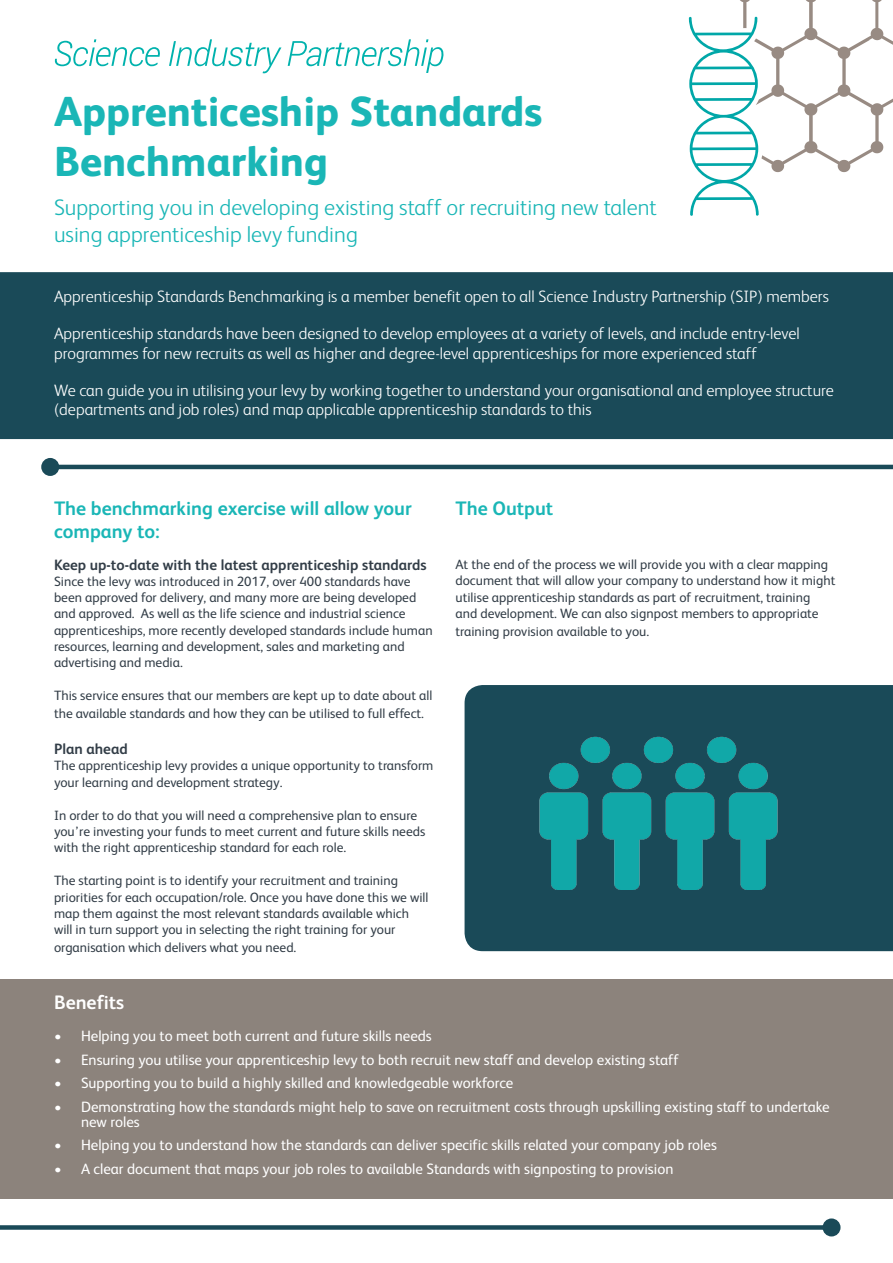
<style>
.page{position:relative;width:893px;height:1263px;background:#fff}
.page>*{position:absolute;margin:0;border:0;box-sizing:border-box;transform-origin:0 0}
.t1{font:800 42px/50.4px "FS Albert";color:#1ab6b6}
.Highlight_Header{font:300 22.5px/27px "FS Albert";color:#1ab6b6}
.Highlight_Header-2{font:700 19.5px/23.4px "FS Albert";color:#1ab6b6}
.Futures_-_Text{font:700 19.5px "FS Albert";color:#fff}
.Futures_-_Text-2{font:300 16.5px/19.8px "FS Albert";color:#fff}
.t2{font:15px/15px "FS Albert";color:#fff}
.Futures_-_Text-3{font:700 15px "FS Albert";color:#323d47}
.Futures_-_Text-4{font:13.5px/16.2px "FS Albert";color:#323d47}
</style>
<div class="page">
<svg style="left:689px;top:0;width:204px;height:216px"></svg>
<div style="left:0;top:272px;width:893px;height:167px;background:#1a4a58"></div>
<div style="left:465px;top:685px;width:428px;height:266px;background:#1a4a58"></div>
<img style="left:484px;top:685px;width:349px;height:266px">
<div style="left:0;top:1225px;width:831px;height:5px;background:#1a4a58"></div>
<div style="left:822px;top:1218px;width:18px;height:18px;background:#1a4a58;border-radius:50%"></div>
<hr style="left:50px;top:465px;width:843px;height:4px;background:#1a4a58">
<div style="left:41px;top:458px;width:18px;height:18px;background:#1a4a58;border-radius:50%"></div>
<div style="left:0;top:979px;width:893px;height:220px;background:#8c837c"></div>
<svg style="left:55px;top:39px;width:105px;height:27px"></svg>
<svg style="left:169px;top:39px;width:112px;height:34px"></svg>
<svg style="left:288px;top:39px;width:156px;height:34px"></svg>
<p class="t1" style="left:54px;top:86px;width:490px">Apprenticeship Standards<br>Benchmarking</p>
<p class="Highlight_Header" style="left:54px;top:193px;width:604px">Supporting you in developing existing staff or recruiting new talent using apprenticeship levy funding</p>
<p class="Futures_-_Text-2" style="left:54px;top:287px;width:776px">Apprenticeship Standards Benchmarking is a member benefit open to all Science Industry Partnership (SIP) members</p>
<p class="Futures_-_Text-2" style="left:54px;top:323px;width:747px">Apprenticeship standards have been designed to develop employees at a variety of levels, and include entry-level programmes for new recruits as well as higher and degree-level apprenticeships for more experienced staff</p>
<p class="Futures_-_Text-2" style="left:54px;top:380px;width:781px">We can guide you in utilising your levy by working together to understand your organisational and employee structure (departments and job roles) and map applicable apprenticeship standards to this</p>
<p class="Highlight_Header-2" style="left:54px;top:496px;width:359px">The benchmarking exercise will allow your company to:</p>
<p class="Highlight_Header-2" style="left:455px;top:496px;width:99px">The Output</p>
<p class="Futures_-_Text-3" style="left:54px;top:556px;width:374px">Keep up-to-date with the latest apprenticeship standards</p>
<p class="Futures_-_Text-4" style="left:54px;top:573px;width:380px">Since the levy was introduced in 2017, over 400 standards have been approved for delivery, and many more are being developed and approved. As well as the life science and industrial science apprenticeships, more recently developed standards include human resources, learning and development, sales and marketing and advertising and media.</p>
<p class="Futures_-_Text-4" style="left:54px;top:686px;width:380px;line-height:18px">This service ensures that our members are kept up to date about all the available standards and how they can be utilised to full effect.</p>
<p class="Futures_-_Text-3" style="left:54px;top:740px;width:75px">Plan ahead</p>
<p class="Futures_-_Text-4" style="left:54px;top:757px;width:381px">The apprenticeship levy provides a unique opportunity to transform your learning and development strategy.</p>
<p class="Futures_-_Text-4" style="left:54px;top:807px;width:373px">In order to do that you will need a comprehensive plan to ensure you’re investing your funds to meet current and future skills needs with the right apprenticeship standard for each role.</p>
<p class="Futures_-_Text-4" style="left:54px;top:872px;width:376px">The starting point is to identify your recruitment and training priorities for each occupation/role. Once you have done this we will map them against the most relevant standards available which will in turn support you in selecting the right training for your</p>
<p class="Futures_-_Text-4" style="left:54px;top:939px;width:244px">organisation which delivers what you need.</p>
<p class="Futures_-_Text-4" style="left:455px;top:556px;width:381px">At the end of the process we will provide you with a clear mapping document that will allow your company to understand how it might utilise apprenticeship standards as part of recruitment, training and development. We can also signpost members to appropriate</p>
<p class="Futures_-_Text-4" style="left:455px;top:623px;width:195px">training provision available to you.</p>
<p class="Futures_-_Text" style="left:54px;top:991px;width:72px">Benefits</p>
<p class="t2" style="left:54px;top:1028px;width:379px">• Helping you to meet both current and future skills needs</p>
<p class="t2" style="left:54px;top:1052px;width:626px">• Ensuring you utilise your apprenticeship levy to both recruit new staff and develop existing staff</p>
<p class="t2" style="left:54px;top:1075px;width:461px">• Supporting you to build a highly skilled and knowledgeable workforce</p>
<p class="t2" style="left:81px;top:1099px;width:750px;text-indent:-27px">• Demonstrating how the standards might help to save on recruitment costs through upskilling existing staff to undertake new roles</p>
<p class="t2" style="left:54px;top:1137px;width:664px">• Helping you to understand how the standards can deliver specific skills related your company job roles</p>
<p class="t2" style="left:54px;top:1161px;width:621px">• A clear document that maps your job roles to available Standards with signposting to provision</p>
</div>
